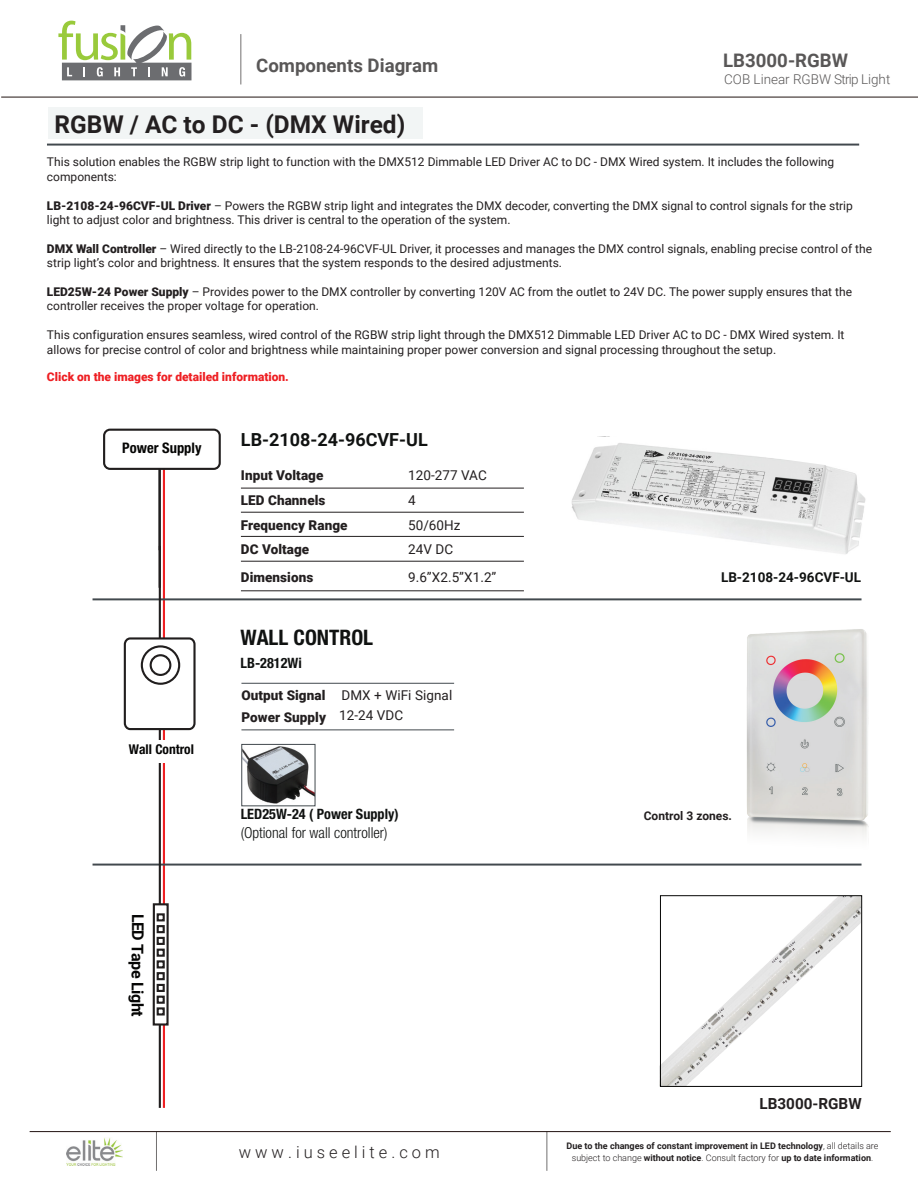
<style>
.page{position:relative;width:918px;height:1188px;background:#fff}
.page>*{position:absolute;margin:0;border:0;box-sizing:border-box;transform-origin:0 0}
.t1{font:700 24.45px "Roboto";color:#231f20}
.t2{font:700 condensed 21.45px "Helvetica Neue LT Std";color:#101211}
.t3{font:700 18.6px "Roboto";color:#595757}
.t4{font:700 18px "Roboto";color:#101211}
.t5{font:300 16.5px "Roboto";color:#231f20}
.t6{font:700 16.05px "Roboto";color:#050504}
.t7{font:700 15.3px "Roboto";color:#231f20}
.t8{font:300 condensed 15.15px "Helvetica Neue LT Std";color:#101211}
.t9{font:700 condensed 14.55px "Helvetica Neue LT Std";color:#050504}
.t10{font:700 condensed 14.25px "Helvetica Neue LT Std";color:#101211}
.t11{font:900 13.5px/21.8px "Roboto";letter-spacing:.005em;color:#231f20}
.t12{font:13.5px "Roboto";letter-spacing:.005em;color:#231f20}
.t13{font:300 13.5px "Roboto";color:#595757}
.t14{font:700 13.5px "Roboto";color:#101211}
.t15{font:700 condensed 13.5px "Helvetica Neue LT Std";color:#050504}
.t16{font:12px/14.4px "Roboto";color:#231f20}
.t17{font:900 12px "Roboto";color:#ee1f23}
.t18{font:700 12px "Roboto";color:#231f20}
.t19{font:300 9px "Roboto";color:#231f20}
.t20{font:700 9px "Roboto";color:#231f20}
.s1{font-weight:900}
.s2{font-weight:400}
.s3{font-weight:300}
.s4{font-weight:700}
</style>
<div class="page">
<svg style="left:571px;top:436px;width:295px;height:118px"></svg>
<hr style="left:241px;top:488px;width:283px;height:1px;background:#231f20">
<hr style="left:241px;top:512px;width:283px;height:1px;background:#231f20">
<hr style="left:241px;top:536px;width:283px;height:1px;background:#231f20">
<hr style="left:241px;top:561px;width:283px;height:1px;background:#231f20">
<hr style="left:241px;top:591px;width:283px;height:1px;background:#231f20">
<hr style="left:163px;top:434px;width:2px;height:674px;background:#ee2123">
<hr style="left:47px;top:144px;width:812px;height:2px;background:#42494e">
<hr style="left:93px;top:598px;width:769px;height:2px;background:#42494e">
<hr style="left:93px;top:864px;width:769px;height:2px;background:#42494e">
<hr style="left:159px;top:434px;width:2px;height:116px;background:#211e1e">
<hr style="left:159px;top:546px;width:2px;height:562px;background:#211e1e">
<hr style="left:156px;top:1132px;width:1px;height:39px;background:#727070">
<hr style="left:547px;top:1132px;width:1px;height:39px;background:#727070">
<hr style="left:30px;top:1131px;width:861px;height:1px;background:#211311">
<img style="left:66px;top:1138px;width:57px;height:27px">
<svg style="left:58px;top:21px;width:134px;height:59px"></svg>
<hr style="left:1px;top:97px;width:917px;height:1px;background:#211311">
<hr style="left:241px;top:34px;width:1px;height:50px;background:#727070">
<div style="left:104px;top:430px;width:116px;height:39px;background:#fff;border-radius:6px"></div>
<div style="left:103px;top:429px;width:118px;height:41px;border:2px solid #211e1e;border-radius:6px"></div>
<img style="left:659px;top:896px;width:201px;height:190px">
<div style="left:660px;top:896px;width:202px;height:191px;border:1px solid #050504"></div>
<svg style="left:156px;top:906px;width:9px;height:117px"></svg>
<div style="left:153px;top:903px;width:16px;height:123px;border:2px solid #211e1e"></div>
<div style="left:157px;top:913px;width:8px;height:8px;border:2px solid #211e1e"></div>
<div style="left:157px;top:925px;width:8px;height:8px;border:2px solid #211e1e"></div>
<div style="left:157px;top:937px;width:8px;height:8px;border:2px solid #211e1e"></div>
<div style="left:157px;top:949px;width:8px;height:8px;border:2px solid #211e1e"></div>
<div style="left:157px;top:960px;width:8px;height:8px;border:2px solid #211e1e"></div>
<div style="left:157px;top:972px;width:8px;height:8px;border:2px solid #211e1e"></div>
<div style="left:157px;top:984px;width:8px;height:8px;border:2px solid #211e1e"></div>
<div style="left:157px;top:996px;width:8px;height:8px;border:2px solid #211e1e"></div>
<div style="left:157px;top:1007px;width:8px;height:9px;border:2px solid #211e1e"></div>
<div style="left:48px;top:108px;width:375px;height:31px;background:#f2f5f5"></div>
<img style="left:244px;top:746px;width:69px;height:58px">
<div style="left:242px;top:744px;width:73px;height:62px;border:1px solid #42494e"></div>
<img style="left:747px;top:629px;width:122px;height:208px">
<hr style="left:241px;top:683px;width:213px;height:1px;background:#42494e">
<hr style="left:241px;top:730px;width:213px;height:1px;background:#42494e">
<div style="left:126px;top:740px;width:77px;height:23px;background:#fff"></div>
<div style="left:125px;top:638px;width:70px;height:91px;background:#fff;border-radius:6px"></div>
<div style="left:124px;top:637px;width:72px;height:93px;border:2px solid #211e1e;border-radius:6px"></div>
<div style="left:141px;top:645px;width:39px;height:40px;border:2px solid #211e1e;border-radius:50%"></div>
<div style="left:150px;top:654px;width:21px;height:22px;border:2px solid #211e1e;border-radius:50%"></div>
<h3 class="t3" style="left:256px;top:53px;width:184px">Components Diagram</h3>
<h1 class="t1" style="left:54px;top:107px;width:352px">RGBW / AC to DC - (DMX Wired)</h1>
<h3 class="t3" style="left:723px;top:47px;width:126px">LB3000-RGBW</h3>
<p class="t13" style="left:724px;top:70px;width:168px">COB Linear RGBW Strip Light</p>
<p class="t16" style="left:47px;top:155px;width:789px">This solution enables the RGBW strip light to function with the DMX512 Dimmable LED Driver AC to DC - DMX Wired system. It includes the following components:</p>
<p class="t16" style="left:47px;top:198px;width:807px"><span class="s1">LB-2108-24-96CVF-UL Driver</span> – Powers the RGBW strip light and integrates the DMX decoder, converting the DMX signal to control signals for the strip light to adjust color and brightness. This driver is central to the operation of the system.</p>
<p class="t16" style="left:47px;top:241px;width:827px"><span class="s1">DMX Wall Controller</span> – Wired directly to the LB-2108-24-96CVF-UL Driver, it processes and manages the DMX control signals, enabling precise control of the strip light’s color and brightness. It ensures that the system responds to the desired adjustments.</p>
<p class="t16" style="left:47px;top:284px;width:807px"><span class="s1">LED25W-24 Power Supply</span> – Provides power to the DMX controller by converting 120V AC from the outlet to 24V DC. The power supply ensures that the controller receives the proper voltage for operation.</p>
<p class="t16" style="left:47px;top:327px;width:799px">This configuration ensures seamless, wired control of the RGBW strip light through the DMX512 Dimmable LED Driver AC to DC - DMX Wired system. It allows for precise control of color and brightness while maintaining proper power conversion and signal processing throughout the setup.</p>
<p class="t17" style="left:47px;top:368px;width:243px">Click on the images for detailed information.</p>
<p class="t9" style="left:122px;top:439px;width:81px">Power Supply</p>
<p class="t15" style="left:129px;top:741px;width:67px">Wall Control</p>
<h3 class="t6" style="left:149px;top:914px;width:105px;rotate:90deg">DEL epaT t hg i L</h3>
<h3 class="t4" style="left:241px;top:427px;width:188px">LB-2108-24-96CVF-UL</h3>
<p class="t11" style="left:241px;top:464px;width:84px">Input Voltage</p>
<p class="t12" style="left:408px;top:466px;width:80px">120-277 VAC</p>
<p class="t11" style="left:241px;top:489px;width:86px">LED Channels</p>
<p class="t12" style="left:408px;top:491px;width:9px">4</p>
<p class="t11" style="left:241px;top:514px;width:108px">Frequency Range</p>
<p class="t12" style="left:408px;top:516px;width:54px">50/60Hz</p>
<p class="t11" style="left:241px;top:538px;width:70px">DC Voltage</p>
<p class="t12" style="left:408px;top:540px;width:47px">24V DC</p>
<p class="t11" style="left:241px;top:566px;width:74px">Dimensions</p>
<p class="t12" style="left:408px;top:568px;width:90px">9.6”X2.5”X1.2”</p>
<h2 class="t2" style="left:240px;top:624px;width:134px">WALL CONTROL</h2>
<p class="t10" style="left:240px;top:654px;width:63px">LB-2812Wi</p>
<p class="t11" style="left:241px;top:684px;width:212px">Output Signal <span class="s2">DMX + WiFi Signal<br></span>Power Supply <span class="s2">12-24 VDC</span></p>
<p class="t10" style="left:241px;top:806px;width:160px">LED25W-24 ( Power Supply)</p>
<p class="t8" style="left:241px;top:824px;width:148px">(Optional for wall controller)</p>
<h3 class="t5" style="left:239px;top:1140px;width:203px">w w w . i u s e e l i t e . c o m</h3>
<p class="t14" style="left:721px;top:568px;width:142px">LB-2108-24-96CVF-UL</p>
<p class="t18" style="left:644px;top:808px;width:90px">Control 3 zones.</p>
<p class="t7" style="left:760px;top:1093px;width:104px">LB3000-RGBW</p>
<p class="t20" style="left:567px;top:1140px;width:313px">Due to the changes of constant improvement in LED technology<span class="s3">, all details are</span></p>
<p class="t19" style="left:572px;top:1152px;width:303px">subject to change <span class="s4">without notice</span>. Consult factory for <span class="s4">up to date information</span>.</p>
</div>
